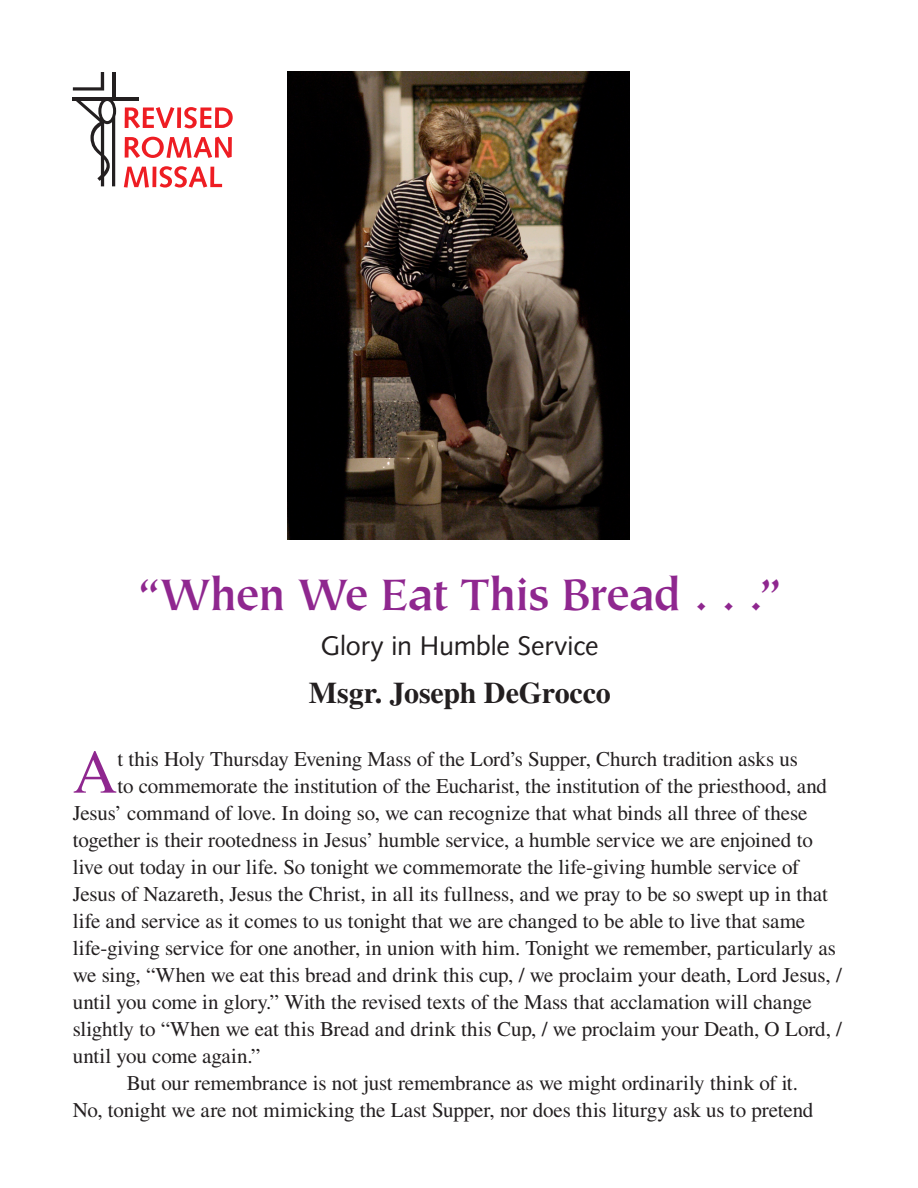
<style>
.page{position:relative;width:918px;height:1188px;background:#fff}
.page>*{position:absolute;margin:0;border:0;box-sizing:border-box;transform-origin:0 0}
.homily__intro_para{font:61.8px "Times LT Std";color:#8f278f}
.title{font:700 49.5px "Tiepolo Std";letter-spacing:-.045em;color:#8f278f}
.author{font:700 30px "Times LT Std";letter-spacing:-.01em;color:#231f20}
.subtitle{font:27px "Syntax LT Std";letter-spacing:-.005em;color:#231f20}
.homily__intro_para-2{font:21px "Times LT Std";letter-spacing:-.005em;color:#231f20}
.homily{font:21px/27px "Times LT Std";letter-spacing:-.01em;color:#231f20}
</style>
<div class="page">
<svg style="left:73px;top:72px;width:31px;height:19px"></svg>
<hr style="left:73px;top:98px;width:66px;height:3px;background:#231f20">
<hr style="left:112px;top:72px;width:3px;height:26px;background:#231f20">
<svg style="left:76px;top:101px;width:40px;height:85px"></svg>
<svg style="left:125px;top:107px;width:49px;height:21px"></svg>
<svg style="left:177px;top:108px;width:4px;height:20px"></svg>
<svg style="left:184px;top:107px;width:49px;height:21px"></svg>
<svg style="left:125px;top:137px;width:107px;height:21px"></svg>
<svg style="left:124px;top:167px;width:25px;height:21px"></svg>
<svg style="left:152px;top:167px;width:4px;height:20px"></svg>
<svg style="left:160px;top:166px;width:62px;height:22px"></svg>
<img style="left:287px;top:72px;width:343px;height:468px">
<p class="title" style="left:138px;top:567px;width:645px">“When We Eat This Bread . . .”</p>
<p class="subtitle" style="left:321px;top:629px;width:279px">Glory in Humble Service</p>
<p class="author" style="left:309px;top:675px;width:303px">Msgr. Joseph DeGrocco</p>
<p class="homily__intro_para" style="left:73px;top:737px;width:46px">A</p>
<p class="homily__intro_para-2" style="left:117px;top:747px;width:682px">t this Holy Thursday Evening Mass of the Lord’s Supper, Church tradition asks us</p>
<p class="homily__intro_para-2" style="left:117px;top:774px;width:711px">to commemorate the institution of the Eucharist, the institution of the priesthood, and</p>
<p class="homily__intro_para-2" style="left:73px;top:801px;width:736px">Jesus’ command of love. In doing so, we can recognize that what binds all three of these</p>
<p class="homily__intro_para-2" style="left:73px;top:828px;width:742px">together is their rootedness in Jesus’ humble service, a humble service we are enjoined to</p>
<p class="homily__intro_para-2" style="left:73px;top:855px;width:728px">live out today in our life. So tonight we commemorate the life-giving humble service of</p>
<p class="homily__intro_para-2" style="left:73px;top:882px;width:757px">Jesus of Nazareth, Jesus the Christ, in all its fullness, and we pray to be so swept up in that</p>
<p class="homily__intro_para-2" style="left:73px;top:909px;width:734px">life and service as it comes to us tonight that we are changed to be able to live that same</p>
<p class="homily__intro_para-2" style="left:73px;top:936px;width:765px">life-giving service for one another, in union with him. Tonight we remember, particularly as</p>
<p class="homily__intro_para-2" style="left:73px;top:963px;width:771px">we sing, “When we eat this bread and drink this cup, / we proclaim your death, Lord Jesus, /</p>
<p class="homily__intro_para-2" style="left:73px;top:990px;width:741px">until you come in glory.” With the revised texts of the Mass that acclamation will change</p>
<p class="homily__intro_para-2" style="left:73px;top:1017px;width:771px">slightly to “When we eat this Bread and drink this Cup, / we proclaim your Death, O Lord, /</p>
<p class="homily__intro_para-2" style="left:73px;top:1044px;width:189px">until you come again.”</p>
<p class="homily" style="left:73px;top:1069px;width:742px;text-indent:54px">But our remembrance is not just remembrance as we might ordinarily think of it.<br>No, tonight we are not mimicking the Last Supper, nor does this liturgy ask us to pretend</p>
</div>
